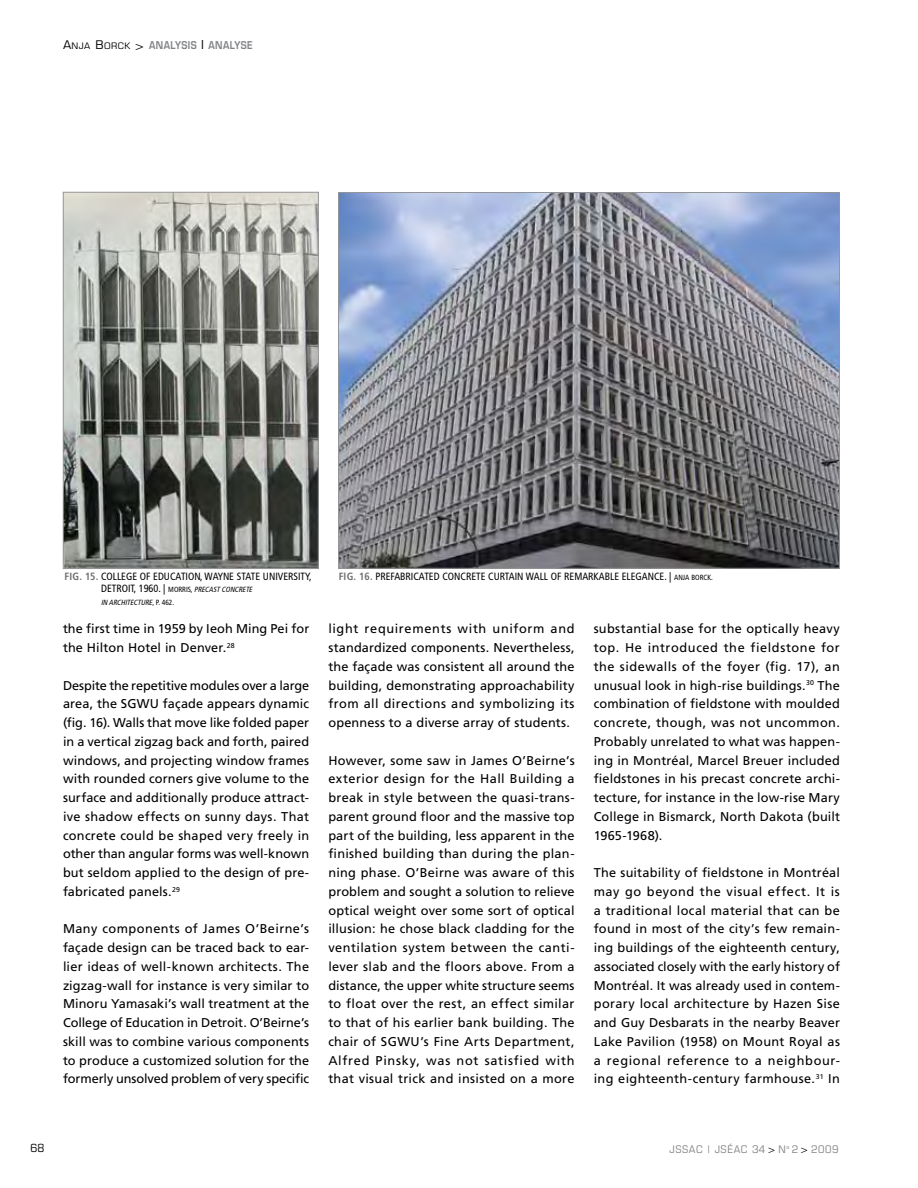
<style>
.page{position:relative;width:918px;height:1188px;background:#fff}
.page>*{position:absolute;margin:0;border:0;box-sizing:border-box;transform-origin:0 0}
.t1{font:12.75px/18.8px "Frutiger";letter-spacing:.015em;color:#000;text-align:justify}
.t2{font:condensed 11.25px "Eurostile";color:#000;scale:1.1 1}
.t3{font:condensed 10.5px "Frutiger";color:#000}
.t4{font:600 10.5px "Eurostile";letter-spacing:.05em;color:#808285;scale:.85 1}
.t5{font:condensed 10.5px "Eurostile";letter-spacing:.05em;color:#808285;scale:1.1 1}
.t6{font:italic condensed 7.5px/12.8px "Frutiger";color:#000}
.s1{font-weight:400;font-stretch:condensed;font-size:12px;color:#000}
.s2{font-weight:400;font-stretch:condensed;font-size:9px;color:#000}
.s3{font-size:12px;color:#000}
.s4{font-weight:700;color:#6d6f71}
.s5{font-style:normal;font-size:10.5px}
.s6{font-style:normal}
.s7{font-size:7.5px}
.s8{color:#000}
</style>
<div class="page">
<img style="left:65px;top:194px;width:252px;height:373px">
<div style="left:63px;top:192px;width:256px;height:377px;border:1px solid #939598"></div>
<img style="left:340px;top:194px;width:498px;height:373px">
<p class="t4" style="left:63px;top:38px;width:225px"><span class="s1">A</span><span class="s2">NJA</span> <span class="s1">B</span><span class="s2">ORCK</span> <span class="s1">&gt;</span> ANALYSIS <span class="s3">|</span> ANALYSE</p>
<p class="t3" style="left:64px;top:570px;width:249px"><span class="s4">FIG. 15.</span> COLLEGE OF EDUCATION, WAYNE STATE UNIVERSITY,</p>
<p class="t6" style="left:101px;top:584px;width:155px"><span class="s5">DETROIT, 1960. |</span> <span class="s6">MORRIS,</span> PRECASTCONCRETE<br>IN ARCHITECTURE<span class="s6">, P. 4 6 2 .</span></p>
<p class="t1" style="left:63px;top:619px;width:248px">the first time in 1959 by Ieoh Ming Pei for the Hilton Hotel in Denver.<sup>28</sup></p>
<p class="t1" style="left:63px;top:676px;width:248px">Despite the repetitive modules over a large area, the SGWU façade appears dynamic (fig. 16). Walls that move like folded paper in a vertical zigzag back and forth, paired windows, and projecting window frames with rounded corners give volume to the surface and additionally produce attract&shy;ive shadow effects on sunny days. That concrete could be shaped very freely in other than angular forms was well-known but seldom applied to the design of pre&shy;fabricated panels.<sup>29</sup></p>
<p class="t1" style="left:63px;top:919px;width:248px">Many components of James O’Beirne’s façade design can be traced back to ear&shy;lier ideas of well-known architects. The zigzag-wall for instance is very similar to Minoru Yamasaki’s wall treatment at the College of Education in Detroit. O’Beirne’s skill was to combine various components to produce a customized solution for the formerly unsolved problem of very specific</p>
<p class="t3" style="left:339px;top:570px;width:376px"><span class="s4">FIG. 16.</span> PREFABRICATED CONCRETE CURTAIN WALL OF REMARKABLE ELEGANCE. | <span class="s7">ANJA BORCK.</span></p>
<p class="t1" style="left:328px;top:619px;width:248px">light requirements with uniform and standardized components. Nevertheless, the façade was consistent all around the building, demonstrating approachability from all directions and symbolizing its openness to a diverse array of students.</p>
<p class="t1" style="left:328px;top:751px;width:248px">However, some saw in James O’Beirne’s exterior design for the Hall Building a break in style between the quasi-trans&shy;parent ground floor and the massive top part of the building, less apparent in the finished building than during the plan&shy;ning phase. O’Beirne was aware of this problem and sought a solution to relieve optical weight over some sort of optical illusion: he chose black cladding for the ventilation system between the canti&shy;lever slab and the floors above. From a distance, the upper white structure seems to float over the rest, an effect similar to that of his earlier bank building. The chair of SGWU’s Fine Arts Department, Alfred Pinsky, was not satisfied with that visual trick and insisted on a more</p>
<p class="t1" style="left:594px;top:620px;width:248px">substantial base for the optically heavy top. He introduced the fieldstone for the sidewalls of the foyer (fig. 17), an unusual look in high-rise buildings.<sup>30</sup> The combination of fieldstone with moulded concrete, though, was not uncommon.<br>Probably unrelated to what was happen&shy;ing in Montréal, Marcel Breuer included fieldstones in his precast concrete archi&shy;tecture, for instance in the low-rise Mary College in Bismarck, North Dakota (built 1965-1968).</p>
<p class="t1" style="left:594px;top:863px;width:248px">The suitability of fieldstone in Montréal may go beyond the visual effect. It is a traditional local material that can be found in most of the city’s few remain&shy;ing buildings of the eighteenth century, associated closely with the early history of Montréal. It was already used in contem&shy;porary local architecture by Hazen Sise and Guy Desbarats in the nearby Beaver Lake Pavilion (1958) on Mount Royal as a regional reference to a neighbour&shy;ing eighteenth-century farmhouse.<sup>31</sup> In</p>
<p class="t2" style="left:31px;top:1142px;width:14px">68</p>
<p class="t5" style="left:669px;top:1142px;width:155px">JSSAC | JSÉAC 34 <span class="s8">&gt;</span> N<sup>o</sup> 2 <span class="s8">&gt;</span> 2009</p>
</div>
